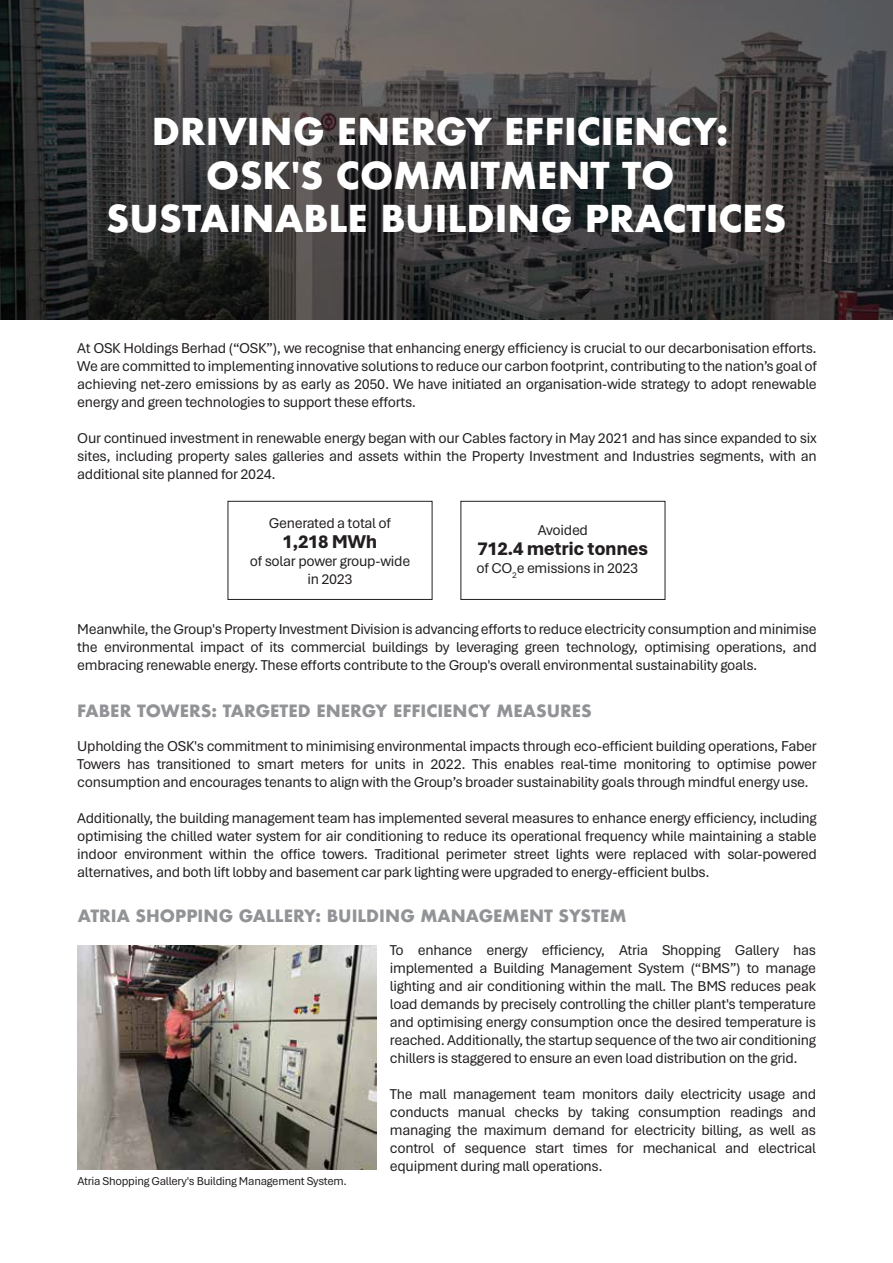
<style>
.page{position:relative;width:893px;height:1263px;background:#fff}
.page>*{position:absolute;margin:0;border:0;box-sizing:border-box;transform-origin:0 0}
.t1{font:700 36px/43.2px "Futura";color:#fff;text-align:center}
.t2{font:800 19.5px "Aptos";letter-spacing:-.02em;color:#231f20}
.t3{font:700 16.5px "Futura";color:#919396}
.t4{font:15px/18px "Aptos";letter-spacing:-.02em;color:#231f20;text-align:justify}
.t5{font:12px "Aptos";letter-spacing:-.02em;color:#231f20}
</style>
<div class="page">
<svg style="left:0;top:0;width:893px;height:319px;background:#3e3d3d"></svg>
<img style="left:77px;top:945px;width:299px;height:225px">
<div style="left:228px;top:501px;width:204px;height:99px;border:1px solid #231f20"></div>
<div style="left:460px;top:501px;width:205px;height:99px;border:1px solid #231f20"></div>
<h1 class="t1" style="left:106px;top:110px;width:682px">DRIVING ENERGY EFFICIENCY:<br>OSK'S COMMITMENT TO<br>SUSTAINABLE BUILDING PRACTICES</h1>
<p class="t4" style="left:77px;top:339px;width:741px">At OSK Holdings Berhad (“OSK”), we recognise that enhancing energy efficiency is crucial to our decarbonisation efforts.<br>We are committed to implementing innovative solutions to reduce our carbon footprint, contributing to the nation’s goal of achieving net-zero emissions by as early as 2050. We have initiated an organisation-wide strategy to adopt renewable energy and green technologies to support these efforts.</p>
<p class="t4" style="left:77px;top:429px;width:741px">Our continued investment in renewable energy began with our Cables factory in May 2021 and has since expanded to six sites, including property sales galleries and assets within the Property Investment and Industries segments, with an additional site planned for 2024.</p>
<p class="t4" style="left:269px;top:513px;width:124px">Generated a total of</p>
<h2 class="t2" style="left:283px;top:528px;width:96px">1,218 MWh</h2>
<p class="t4" style="left:250px;top:551px;width:162px;text-align:center">of solar power group-wide in 2023</p>
<p class="t4" style="left:538px;top:520px;width:52px">Avoided</p>
<h2 class="t2" style="left:477px;top:535px;width:172px">712.4 metric tonnes</h2>
<p class="t4" style="left:477px;top:558px;width:163px">of CO<sub>2</sub>e emissions in 2023</p>
<p class="t4" style="left:77px;top:620px;width:741px">Meanwhile, the Group's Property Investment Division is advancing efforts to reduce electricity consumption and minimise the environmental impact of its commercial buildings by leveraging green technology, optimising operations, and embracing renewable energy. These efforts contribute to the Group's overall environmental sustainability goals.</p>
<p class="t3" style="left:77px;top:699px;width:516px">FABER TOWERS: TARGETED ENERGY EFFICIENCY MEASURES</p>
<p class="t4" style="left:77px;top:737px;width:741px">Upholding the OSK's commitment to minimising environmental impacts through eco-efficient building operations, Faber Towers has transitioned to smart meters for units in 2022. This enables real-time monitoring to optimise power consumption and encourages tenants to align with the Group’s broader sustainability goals through mindful energy use.</p>
<p class="t4" style="left:77px;top:809px;width:741px">Additionally, the building management team has implemented several measures to enhance energy efficiency, including optimising the chilled water system for air conditioning to reduce its operational frequency while maintaining a stable indoor environment within the office towers. Traditional perimeter street lights were replaced with solar-powered alternatives, and both lift lobby and basement car park lighting were upgraded to energy-efficient bulbs.</p>
<p class="t3" style="left:78px;top:903px;width:550px">ATRIA SHOPPING GALLERY: BUILDING MANAGEMENT SYSTEM</p>
<p class="t5" style="left:77px;top:1173px;width:271px">Atria Shopping Gallery's Building Management System.</p>
<p class="t4" style="left:390px;top:941px;width:428px">To enhance energy efficiency, Atria Shopping Gallery has implemented a Building Management System (“BMS”) to manage lighting and air conditioning within the mall. The BMS reduces peak load demands by precisely controlling the chiller plant's temperature and optimising energy consumption once the desired temperature is reached. Additionally, the startup sequence of the two air conditioning chillers is staggered to ensure an even load distribution on the grid.</p>
<p class="t4" style="left:390px;top:1085px;width:428px">The mall management team monitors daily electricity usage and conducts manual checks by taking consumption readings and managing the maximum demand for electricity billing, as well as control of sequence start times for mechanical and electrical equipment during mall operations.</p>
</div>
